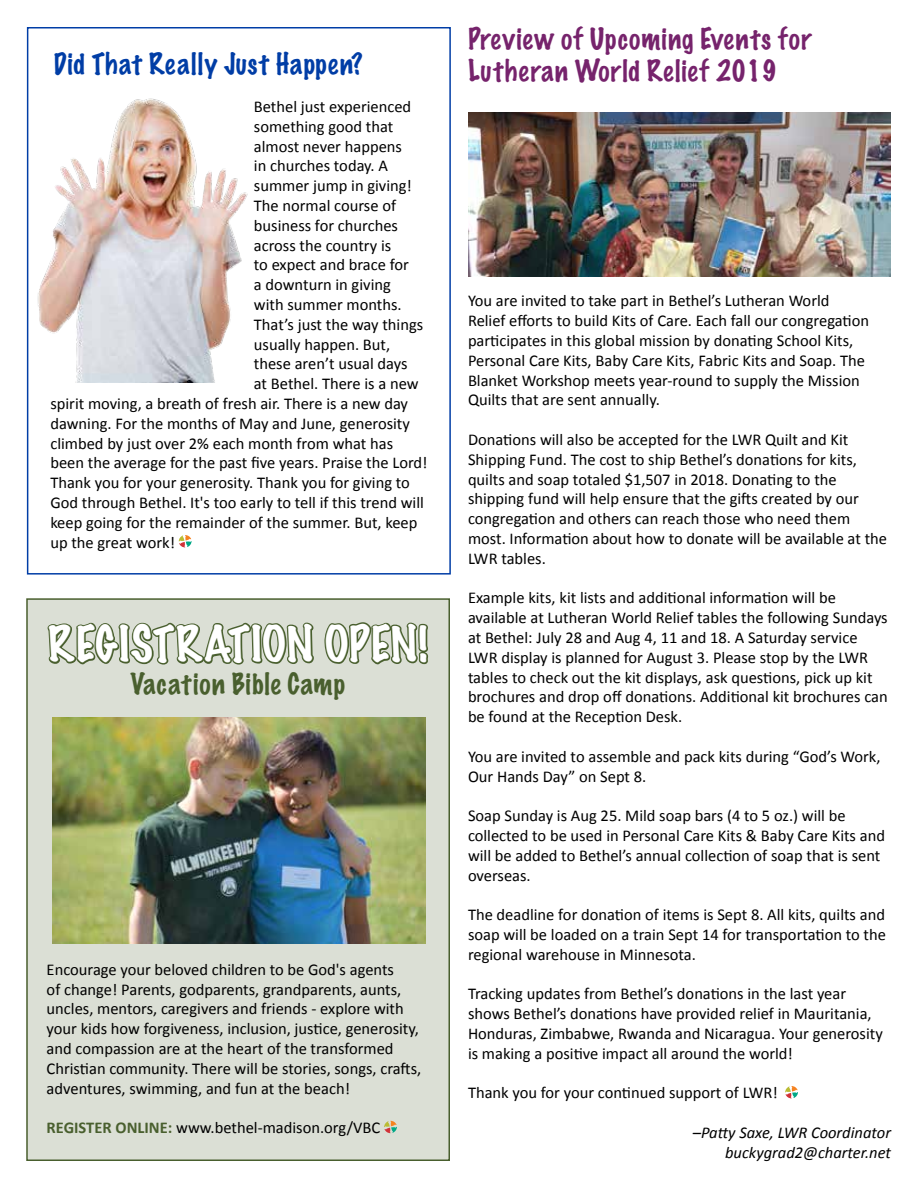
<style>
.page{position:relative;width:918px;height:1188px;background:#fff}
.page>*{position:absolute;margin:0;border:0;box-sizing:border-box;transform-origin:0 0}
.t1{font:100 45px "Marker Felt";letter-spacing:.015em;color:#fff}
.t2{font:100 27px "Marker Felt";letter-spacing:.04em;color:#76236c}
.t3{font:100 27px "Marker Felt";letter-spacing:.035em;color:#003da6}
.t4{font:100 27px "Marker Felt";letter-spacing:.03em;color:#495f2e}
.t5{font:16.5px/19.8px "Calibri";color:#000}
.t6{font:italic 16.5px/19.8px "Calibri";color:#000;text-align:right}
.s1{font-weight:700;color:#495f2e}
</style>
<div class="page">
<img style="left:468px;top:112px;width:423px;height:164px">
<div style="left:26px;top:598px;width:424px;height:563px;background:#dbdfd5;border:2px solid #495f2e"></div>
<svg style="left:384px;top:1121px;width:13px;height:12px"></svg>
<svg style="left:323px;top:599px;width:107px;height:181px"></svg>
<img style="left:52px;top:717px;width:373px;height:227px">
<svg style="left:785px;top:1086px;width:13px;height:12px"></svg>
<svg style="left:46px;top:535px;width:270px;height:245px"></svg>
<img style="left:27px;top:80px;width:221px;height:302px">
<h2 class="t2" style="left:468px;top:17px;width:345px">Preview of Upcoming Events for</h2>
<h2 class="t3" style="left:53px;top:42px;width:311px">Did That Really Just Happen?</h2>
<h2 class="t2" style="left:468px;top:49px;width:311px">Lutheran World Relief 2019</h2>
<p class="t5" style="left:254px;top:96px;width:159px">Bethel just experienced</p>
<p class="t5" style="left:254px;top:116px;width:141px">something good that</p>
<p class="t5" style="left:254px;top:135px;width:150px">almost never happens</p>
<p class="t5" style="left:254px;top:155px;width:136px">in churches today. A</p>
<p class="t5" style="left:254px;top:175px;width:160px">summer jump in giving!</p>
<p class="t5" style="left:254px;top:195px;width:144px">The normal course of</p>
<p class="t5" style="left:254px;top:215px;width:146px">business for churches</p>
<p class="t5" style="left:254px;top:234px;width:139px">across the country is</p>
<p class="t5" style="left:254px;top:254px;width:157px">to expect and brace for</p>
<p class="t5" style="left:254px;top:274px;width:138px">a downturn in giving</p>
<p class="t5" style="left:254px;top:294px;width:149px">with summer months.</p>
<p class="t5" style="left:254px;top:314px;width:171px">That’s just the way things</p>
<p class="t5" style="left:254px;top:333px;width:138px">usually happen. But,</p>
<p class="t5" style="left:254px;top:353px;width:155px">these aren’t usual days</p>
<p class="t5" style="left:254px;top:373px;width:166px">at Bethel. There is a new</p>
<p class="t5" style="left:50px;top:393px;width:359px">spirit moving, a breath of fresh air. There is a new day</p>
<p class="t5" style="left:50px;top:413px;width:361px">dawning. For the months of May and June, generosity</p>
<p class="t5" style="left:50px;top:432px;width:344px">climbed by just over 2% each month from what has</p>
<p class="t5" style="left:50px;top:452px;width:379px">been the average for the past five years. Praise the Lord!</p>
<p class="t5" style="left:50px;top:472px;width:361px">Thank you for your generosity. Thank you for giving to</p>
<p class="t5" style="left:50px;top:492px;width:375px">God through Bethel. It's too early to tell if this trend will</p>
<p class="t5" style="left:50px;top:512px;width:369px">keep going for the remainder of the summer. But, keep</p>
<p class="t5" style="left:50px;top:531px;width:126px">up the great work!</p>
<p class="t5" style="left:468px;top:290px;width:403px">You are invited to take part in Bethel’s Lutheran World Relief efforts to build Kits of Care. Each fall our congregation participates in this global mission by donating School Kits, Personal Care Kits, Baby Care Kits, Fabric Kits and Soap. The Blanket Workshop meets year-round to supply the Mission Quilts that are sent annually.</p>
<p class="t5" style="left:468px;top:429px;width:421px">Donations will also be accepted for the LWR Quilt and Kit Shipping Fund. The cost to ship Bethel’s donations for kits, quilts and soap totaled $1,507 in 2018. Donating to the shipping fund will help ensure that the gifts created by our congregation and others can reach those who need them most. Information about how to donate will be available at the LWR tables.</p>
<p class="t5" style="left:468px;top:587px;width:421px">Example kits, kit lists and additional information will be available at Lutheran World Relief tables the following Sundays at Bethel: July 28 and Aug 4, 11 and 18. A Saturday service LWR display is planned for August 3. Please stop by the LWR tables to check out the kit displays, ask questions, pick up kit brochures and drop off donations. Additional kit brochures can be found at the Reception Desk.</p>
<p class="t5" style="left:468px;top:746px;width:414px">You are invited to assemble and pack kits during “God’s Work,<br>Our Hands Day” on Sept 8.</p>
<p class="t5" style="left:468px;top:805px;width:419px">Soap Sunday is Aug 25. Mild soap bars (4 to 5 oz.) will be collected to be used in Personal Care Kits &amp; Baby Care Kits and will be added to Bethel’s annual collection of soap that is sent overseas.</p>
<p class="t5" style="left:468px;top:904px;width:420px;text-align:justify">The deadline for donation of items is Sept 8. All kits, quilts and soap will be loaded on a train Sept 14 for transportation to the regional warehouse in Minnesota.</p>
<p class="t5" style="left:468px;top:983px;width:416px">Tracking updates from Bethel’s donations in the last year shows Bethel’s donations have provided relief in Mauritania, Honduras, Zimbabwe, Rwanda and Nicaragua. Your generosity is making a positive impact all around the world!</p>
<p class="t5" style="left:468px;top:1082px;width:311px">Thank you for your continued support of LWR!</p>
<p class="t6" style="left:693px;top:1122px;width:200px">–Patty Saxe, LWR Coordinator buckygrad2@charter.net</p>
<h1 class="t1" style="left:48px;top:609px;width:381px">REGISTRATION OPEN!</h1>
<h2 class="t4" style="left:130px;top:662px;width:216px">Vacation Bible Camp</h2>
<p class="t5" style="left:47px;top:959px;width:376px">Encourage your beloved children to be God's agents<br>of change! Parents, godparents, grandparents, aunts, uncles, mentors, caregivers and friends - explore with your kids how forgiveness, inclusion, justice, generosity, and compassion are at the heart of the transformed Christian community. There will be stories, songs, crafts, adventures, swimming, and fun at the beach!</p>
<p class="t5" style="left:47px;top:1117px;width:335px"><span class="s1">REGISTER ONLINE:</span> www.bethel-madison.org/VBC</p>
</div>
